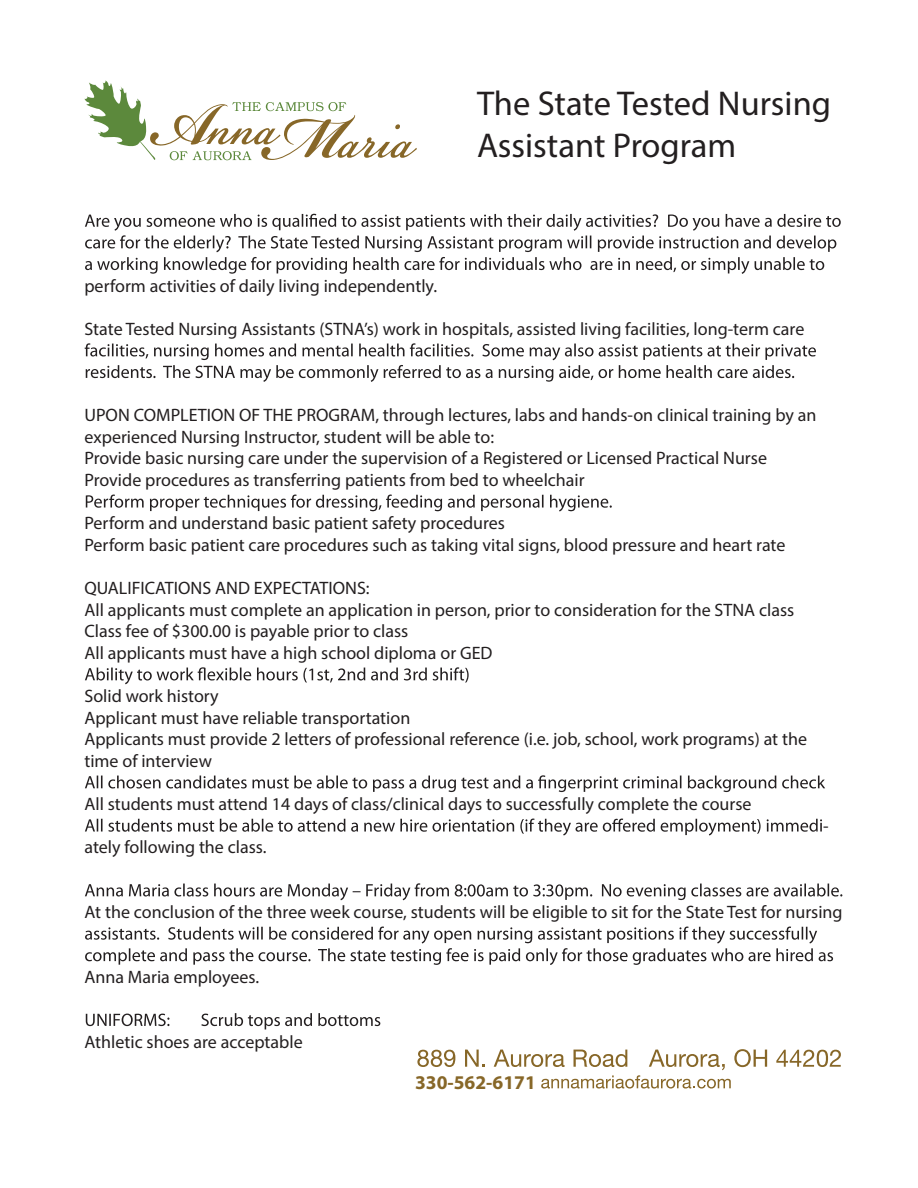
<style>
.page{position:relative;width:918px;height:1188px;background:#fff}
.page>*{position:absolute;margin:0;border:0;box-sizing:border-box;transform-origin:0 0}
.t1{font:34.5px/41.4px "Myriad Pro";color:#231f20}
.t2{font:700 19.5px "Myriad Pro";color:#876728}
.t3{font:18px/21.6px "Myriad Pro";color:#231f20}
</style>
<div class="page">
<svg style="left:85px;top:214px;width:756px;height:60px"></svg>
<svg style="left:85px;top:343px;width:731px;height:39px"></svg>
<svg style="left:86px;top:495px;width:526px;height:16px"></svg>
<svg style="left:85px;top:667px;width:384px;height:17px"></svg>
<svg style="left:85px;top:775px;width:740px;height:17px"></svg>
<svg style="left:85px;top:819px;width:737px;height:16px"></svg>
<svg style="left:85px;top:883px;width:757px;height:17px"></svg>
<svg style="left:85px;top:927px;width:748px;height:38px"></svg>
<svg style="left:86px;top:1013px;width:294px;height:16px"></svg>
<svg style="left:417px;top:1050px;width:38px;height:17px"></svg>
<svg style="left:465px;top:1050px;width:20px;height:17px"></svg>
<svg style="left:776px;top:1050px;width:65px;height:17px"></svg>
<svg style="left:494px;top:1049px;width:273px;height:40px"></svg>
<svg style="left:84px;top:80px;width:333px;height:80px"></svg>
<h1 class="t1" style="left:477px;top:83px;width:356px">The State Tested Nursing<br>Assistant Program</h1>
<p class="t3" style="left:84px;top:274px;width:354px">perform activities of daily living independently.</p>
<p class="t3" style="left:84px;top:318px;width:721px">State Tested Nursing Assistants (STNA’s) work in hospitals, assisted living facilities, long-term care</p>
<p class="t3" style="left:84px;top:404px;width:734px">UPON COMPLETION OF THE PROGRAM, through lectures, labs and hands-on clinical training by an experienced Nursing Instructor, student will be able to:<br>Provide basic nursing care under the supervision of a Registered or Licensed Practical Nurse Provide procedures as transferring patients from bed to wheelchair</p>
<p class="t3" style="left:84px;top:512px;width:703px">Perform and understand basic patient safety procedures<br>Perform basic patient care procedures such as taking vital signs, blood pressure and heart rate</p>
<p class="t3" style="left:84px;top:577px;width:711px">QUALIFICATIONS AND EXPECTATIONS:<br>All applicants must complete an application in person, prior to consideration for the STNA class Class fee of $300.00 is payable prior to class<br>All applicants must have a high school diploma or GED</p>
<p class="t3" style="left:84px;top:685px;width:724px">Solid work history<br>Applicant must have reliable transportation<br>Applicants must provide 2 letters of professional reference (i.e. job, school, work programs) at the time of interview</p>
<p class="t3" style="left:84px;top:793px;width:669px">All students must attend 14 days of class/clinical days to successfully complete the course</p>
<p class="t3" style="left:84px;top:836px;width:184px">ately following the class.</p>
<p class="t3" style="left:823px;top:814px;width:7px">-</p>
<p class="t3" style="left:84px;top:901px;width:760px">At the conclusion of the three week course, students will be eligible to sit for the State Test for nursing</p>
<p class="t3" style="left:84px;top:966px;width:176px">Anna Maria employees.</p>
<p class="t3" style="left:84px;top:1030px;width:220px">Athletic shoes are acceptable</p>
<p class="t2" style="left:415px;top:1070px;width:122px">330-562-6171</p>
</div>
